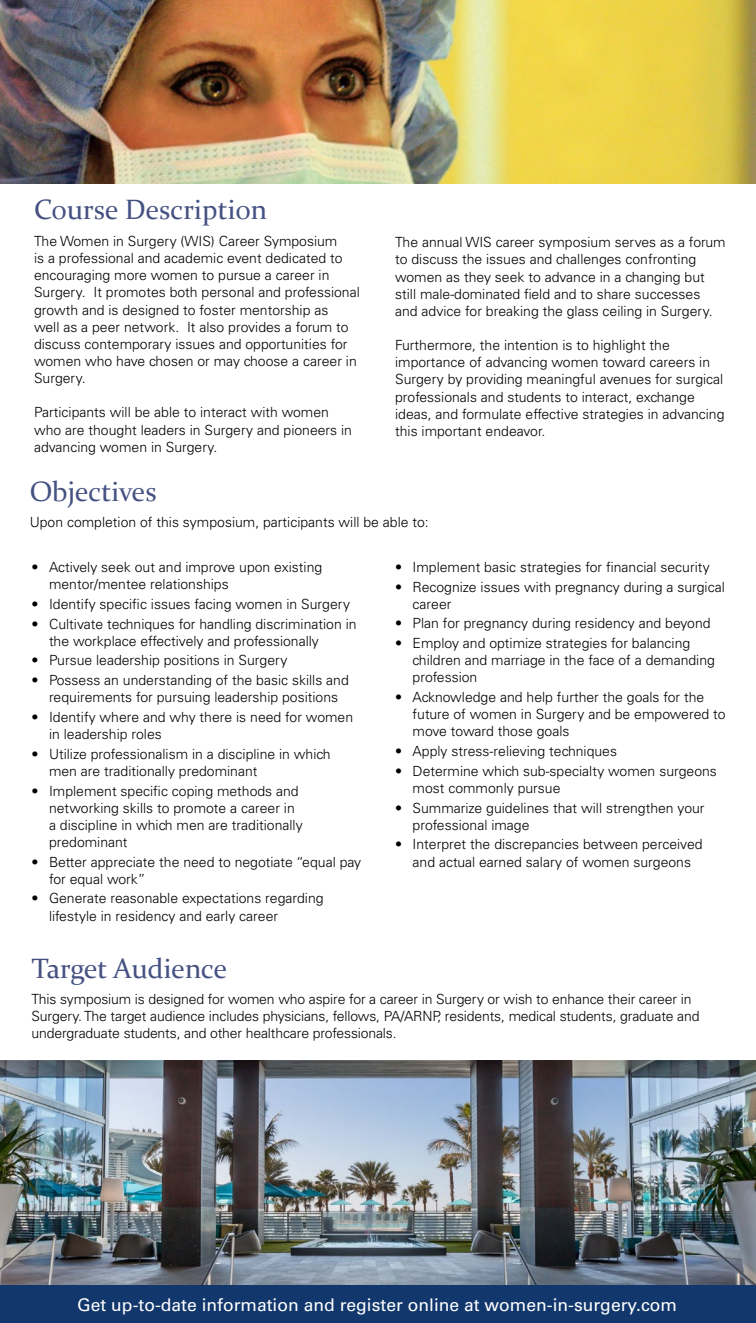
<style>
.page{position:relative;width:756px;height:1323px;background:#fff}
.page>*{position:absolute;margin:0;border:0;box-sizing:border-box;transform-origin:0 0}
.t1{font:28px "Constantia";color:#455182}
.t2{font:17.5px "Univers LT Std";color:#fff}
.t3{font:300 14px/17.2px "Univers LT Std";color:#000}
</style>
<div class="page">
<img style="left:0;top:1061px;width:756px;height:224px">
<div style="left:0;top:1285px;width:756px;height:38px;background:#12376c"></div>
<img style="left:0;top:0;width:756px;height:184px">
<h1 class="t1" style="left:34px;top:191px;width:235px">Course Description</h1>
<p class="t3" style="left:34px;top:232px;width:327px">The Women in Surgery (WIS) Career Symposium<br>is a professional and academic event dedicated to encouraging more women to pursue a career in Surgery. It promotes both personal and professional growth and is designed to foster mentorship as<br>well as a peer network. It also provides a forum to discuss contemporary issues and opportunities for women who have chosen or may choose a career in Surgery.</p>
<p class="t3" style="left:34px;top:404px;width:320px">Participants will be able to interact with women who are thought leaders in Surgery and pioneers in advancing women in Surgery.</p>
<p class="t3" style="left:395px;top:234px;width:332px">The annual WIS career symposium serves as a forum to discuss the issues and challenges confronting women as they seek to advance in a changing but still male-dominated field and to share successes and advice for breaking the glass ceiling in Surgery.</p>
<p class="t3" style="left:395px;top:337px;width:331px">Furthermore, the intention is to highlight the importance of advancing women toward careers in Surgery by providing meaningful avenues for surgical professionals and students to interact, exchange ideas, and formulate effective strategies in advancing this important endeavor.</p>
<h1 class="t1" style="left:30px;top:472px;width:129px">Objectives</h1>
<p class="t3" style="left:30px;top:514px;width:401px">Upon completion of this symposium, participants will be able to:</p>
<p class="t3" style="left:49px;top:559px;width:275px;text-indent:-18px">• Actively seek out and improve upon existing mentor/mentee relationships</p>
<p class="t3" style="left:32px;top:595px;width:320px">• Identify specific issues facing women in Surgery</p>
<p class="t3" style="left:49px;top:615px;width:309px;text-indent:-18px">• Cultivate techniques for handling discrimination in the workplace effectively and professionally</p>
<p class="t3" style="left:32px;top:652px;width:257px">• Pursue leadership positions in Surgery</p>
<p class="t3" style="left:32px;top:672px;width:319px;text-align:center">• Possess an understanding of the basic skills and requirements for pursuing leadership positions</p>
<p class="t3" style="left:49px;top:708px;width:306px;text-indent:-18px">• Identify where and why there is need for women in leadership roles</p>
<p class="t3" style="left:49px;top:745px;width:283px;text-indent:-18px">• Utilize professionalism in a discipline in which men are traditionally predominant</p>
<p class="t3" style="left:49px;top:782px;width:255px;text-indent:-18px">• Implement specific coping methods and networking skills to promote a career in a discipline in which men are traditionally predominant</p>
<p class="t3" style="left:49px;top:853px;width:314px;text-indent:-18px">• Better appreciate the need to negotiate “equal pay for equal work”</p>
<p class="t3" style="left:49px;top:890px;width:276px;text-indent:-18px">• Generate reasonable expectations regarding lifestyle in residency and early career</p>
<p class="t3" style="left:395px;top:558px;width:316px">• Implement basic strategies for financial security</p>
<p class="t3" style="left:413px;top:578px;width:314px;text-indent:-18px">• Recognize issues with pregnancy during a surgical career</p>
<p class="t3" style="left:395px;top:615px;width:317px">• Plan for pregnancy during residency and beyond</p>
<p class="t3" style="left:413px;top:635px;width:304px;text-indent:-18px">• Employ and optimize strategies for balancing children and marriage in the face of a demanding profession</p>
<p class="t3" style="left:413px;top:689px;width:314px;text-indent:-18px">• Acknowledge and help further the goals for the future of women in Surgery and be empowered to move toward those goals</p>
<p class="t3" style="left:395px;top:743px;width:223px">• Apply stress-relieving techniques</p>
<p class="t3" style="left:413px;top:762px;width:306px;text-indent:-18px">• Determine which sub-specialty women surgeons most commonly pursue</p>
<p class="t3" style="left:413px;top:799px;width:293px;text-indent:-18px">• Summarize guidelines that will strengthen your professional image</p>
<p class="t3" style="left:395px;top:836px;width:309px;text-align:center">• Interpret the discrepancies between perceived and actual earned salary of women surgeons</p>
<h1 class="t1" style="left:32px;top:949px;width:197px">Target Audience</h1>
<p class="t3" style="left:32px;top:991px;width:670px">This symposium is designed for women who aspire for a career in Surgery or wish to enhance their career in<br>Surgery. The target audience includes physicians, fellows, PA/ARNP, residents, medical students, graduate and undergraduate students, and other healthcare professionals.</p>
<p class="t2" style="left:77px;top:1294px;width:601px">Get up-to-date information and register online at women-in-surgery.com</p>
</div>
